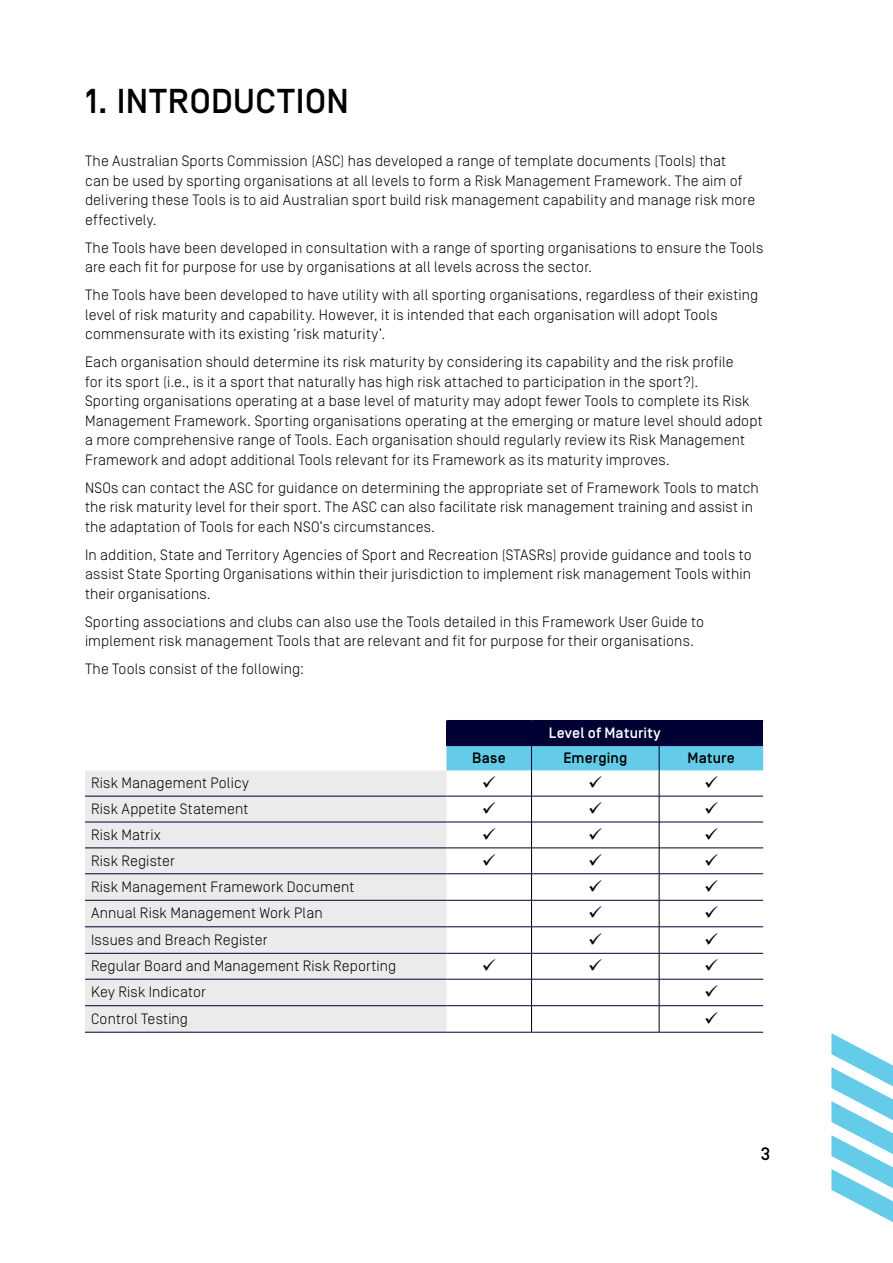
<style>
.page{position:relative;width:893px;height:1263px;background:#fff}
.page>*{position:absolute;margin:0;border:0;box-sizing:border-box;transform-origin:0 0}
.Heading_1{font:500 34.5px "Simplon Norm";letter-spacing:.015em;color:#000}
.t1{font:500 18px "Simplon Norm";color:#000}
.Body_copy{font:300 15px/19.5px "Simplon Norm";letter-spacing:.01em;color:#000}
.Body_copy-2{font:500 15px "Simplon Norm";letter-spacing:.01em;color:#000}
.Body_copy-3{font:500 15px "Simplon Norm";letter-spacing:.015em;color:#fff}
</style>
<div class="page">
<svg style="left:831px;top:1033px;width:62px;height:189px"></svg>
<div style="left:446px;top:721px;width:317px;height:24px;background:#003"></div>
<div style="left:85px;top:770px;width:361px;height:262px;background:#ebebec"></div>
<hr style="left:446px;top:720px;width:86px;height:1px;background:#003">
<hr style="left:532px;top:720px;width:127px;height:1px;background:#003">
<hr style="left:659px;top:720px;width:104px;height:1px;background:#003">
<hr style="left:85px;top:796px;width:361px;height:1px;background:#003">
<hr style="left:85px;top:822px;width:361px;height:1px;background:#003">
<hr style="left:85px;top:848px;width:361px;height:1px;background:#003">
<hr style="left:85px;top:873px;width:361px;height:1px;background:#003">
<hr style="left:85px;top:900px;width:361px;height:1px;background:#003">
<hr style="left:85px;top:926px;width:361px;height:1px;background:#003">
<hr style="left:85px;top:953px;width:361px;height:1px;background:#003">
<hr style="left:85px;top:979px;width:361px;height:1px;background:#003">
<hr style="left:85px;top:1005px;width:361px;height:1px;background:#003">
<hr style="left:85px;top:1032px;width:361px;height:1px;background:#003">
<hr style="left:446px;top:1032px;width:86px;height:1px;background:#003">
<hr style="left:532px;top:1032px;width:127px;height:1px;background:#003">
<hr style="left:659px;top:1032px;width:104px;height:1px;background:#003">
<svg style="left:446px;top:745px;width:317px;height:287px"></svg>
<h1 class="Heading_1" style="left:85px;top:83px;width:265px">1. INTRODUCTION</h1>
<p class="Body_copy" style="left:85px;top:152px;width:672px">The Australian Sports Commission (ASC) has developed a range of template documents (Tools) that<br>can be used by sporting organisations at all levels to form a Risk Management Framework. The aim of delivering these Tools is to aid Australian sport build risk management capability and manage risk more effectively.</p>
<p class="Body_copy" style="left:85px;top:238px;width:680px">The Tools have been developed in consultation with a range of sporting organisations to ensure the Tools are each fit for purpose for use by organisations at all levels across the sector.</p>
<p class="Body_copy" style="left:85px;top:286px;width:675px">The Tools have been developed to have utility with all sporting organisations, regardless of their existing level of risk maturity and capability. However, it is intended that each organisation will adopt Tools commensurate with its existing ‘risk maturity’.</p>
<p class="Body_copy" style="left:85px;top:353px;width:679px">Each organisation should determine its risk maturity by considering its capability and the risk profile<br>for its sport (i.e., is it a sport that naturally has high risk attached to participation in the sport?).<br>Sporting organisations operating at a base level of maturity may adopt fewer Tools to complete its Risk Management Framework. Sporting organisations operating at the emerging or mature level should adopt a more comprehensive range of Tools. Each organisation should regularly review its Risk Management Framework and adopt additional Tools relevant for its Framework as its maturity improves.</p>
<p class="Body_copy" style="left:85px;top:478px;width:675px">NSOs can contact the ASC for guidance on determining the appropriate set of Framework Tools to match the risk maturity level for their sport. The ASC can also facilitate risk management training and assist in the adaptation of Tools for each NSO’s circumstances.</p>
<p class="Body_copy" style="left:85px;top:545px;width:668px;text-align:justify">In addition, State and Territory Agencies of Sport and Recreation (STASRs) provide guidance and tools to assist State Sporting Organisations within their jurisdiction to implement risk management Tools within their organisations.</p>
<p class="Body_copy" style="left:85px;top:612px;width:621px">Sporting associations and clubs can also use the Tools detailed in this Framework User Guide to implement risk management Tools that are relevant and fit for purpose for their organisations.</p>
<p class="Body_copy" style="left:85px;top:660px;width:220px">The Tools consist of the following:</p>
<p class="Body_copy-3" style="left:549px;top:725px;width:113px">Level of Maturity</p>
<p class="Body_copy" style="left:91px;top:774px;width:159px">Risk Management Policy</p>
<p class="Body_copy" style="left:91px;top:799px;width:159px">Risk Appetite Statement</p>
<p class="Body_copy" style="left:91px;top:825px;width:71px">Risk Matrix</p>
<p class="Body_copy" style="left:91px;top:851px;width:85px">Risk Register</p>
<p class="Body_copy" style="left:91px;top:877px;width:265px">Risk Management Framework Document</p>
<p class="Body_copy" style="left:91px;top:904px;width:233px">Annual Risk Management Work Plan</p>
<p class="Body_copy" style="left:91px;top:930px;width:178px">Issues and Breach Register</p>
<p class="Body_copy" style="left:91px;top:957px;width:307px">Regular Board and Management Risk Reporting</p>
<p class="Body_copy" style="left:91px;top:982px;width:116px">Key Risk Indicator</p>
<p class="Body_copy" style="left:91px;top:1009px;width:99px">Control Testing</p>
<p class="Body_copy-2" style="left:472px;top:749px;width:35px">Base</p>
<p class="Body_copy-2" style="left:563px;top:749px;width:65px">Emerging</p>
<p class="Body_copy-2" style="left:688px;top:749px;width:49px">Mature</p>
<p class="t1" style="left:761px;top:1144px;width:11px">3</p>
</div>
